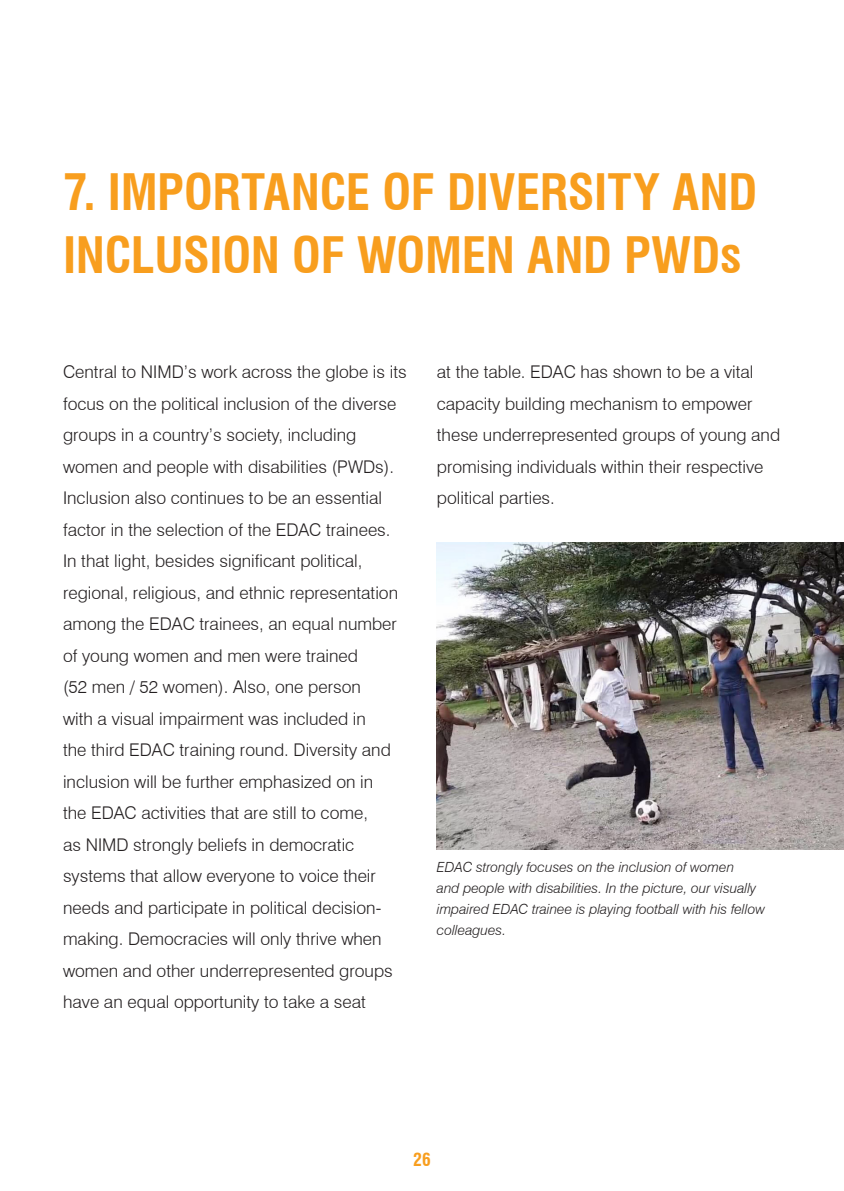
<style>
.page{position:relative;width:844px;height:1191px;background:#fff}
.page>*{position:absolute;margin:0;border:0;box-sizing:border-box;transform-origin:0 0}
.t1{font:700 condensed 49px/63px "Swiss 721 BT";letter-spacing:-.005em;color:#f89e1e}
.Body_text{font:300 17.5px/31.5px "Swiss 721 BT";color:#231f20}
.t2{font:700 condensed 17.5px "Swiss 721 BT";color:#f89e1e}
.t3{font:italic 300 14px/21px "Swiss 721 BT";color:#231f20}
</style>
<div class="page">
<img style="left:437px;top:542px;width:406px;height:307px">
<p class="t1" style="left:63px;top:161px;width:695px">7. IMPORTANCE OF DIVERSITY AND<br>INCLUSION OF WOMEN AND PWDs</p>
<p class="Body_text" style="left:63px;top:356px;width:345px">Central to NIMD’s work across the globe is its focus on the political inclusion of the diverse groups in a country’s society, including women and people with disabilities (PWDs).<br>Inclusion also continues to be an essential factor in the selection of the EDAC trainees.<br>In that light, besides significant political, regional, religious, and ethnic representation among the EDAC trainees, an equal number of young women and men were trained<br>(52 men / 52 women). Also, one person<br>with a visual impairment was included in<br>the third EDAC training round. Diversity and inclusion will be further emphasized on in<br>the EDAC activities that are still to come,<br>as NIMD strongly beliefs in democratic systems that allow everyone to voice their needs and participate in political decision&shy;making. Democracies will only thrive when women and other underrepresented groups have an equal opportunity to take a seat</p>
<p class="Body_text" style="left:437px;top:356px;width:345px">at the table. EDAC has shown to be a vital capacity building mechanism to empower these underrepresented groups of young and promising individuals within their respective political parties.</p>
<p class="t3" style="left:437px;top:856px;width:329px">EDAC strongly focuses on the inclusion of women<br>and people with disabilities. In the picture, our visually impaired EDAC trainee is playing football with his fellow colleagues.</p>
<p class="t2" style="left:413px;top:1149px;width:19px">26</p>
</div>
